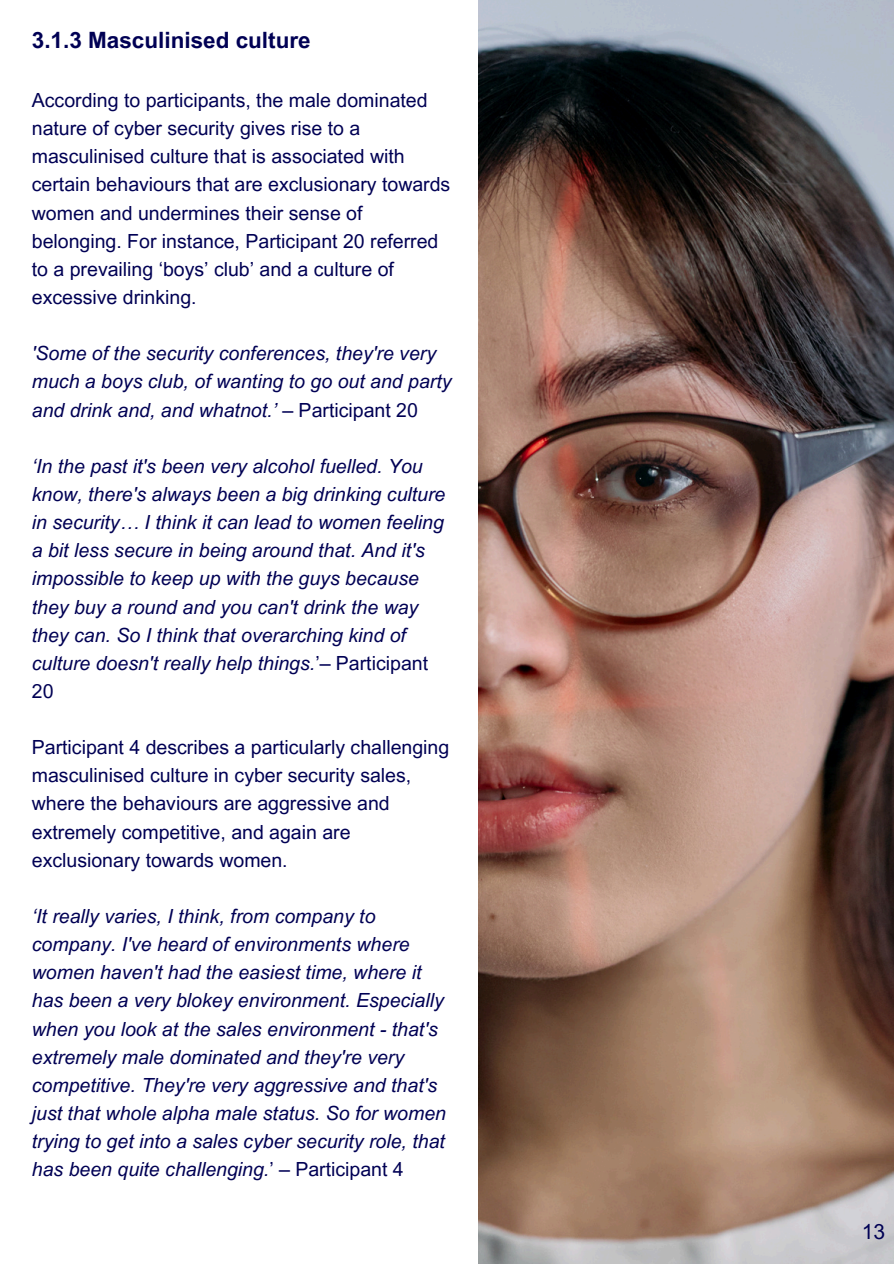
<style>
.page{position:relative;width:894px;height:1264px;background:#fff}
.page>*{position:absolute;margin:0;border:0;box-sizing:border-box;transform-origin:0 0}
.t1{font:700 22.5px "Arial MT Pro";color:#000054}
.t2{font:21px "Arial MT Pro";color:#000054}
.t3{font:italic 19.5px/28.2px "Arial MT Pro";color:#000054}
.t4{font:19.5px/28.2px "Arial MT Pro";color:#000054}
.s1{font-style:normal}
</style>
<div class="page">
<img style="left:478px;top:0;width:415px;height:1263px">
<h1 class="t1" style="left:32px;top:32px;width:280px">3.1.3 Masculinised culture</h1>
<p class="t4" style="left:32px;top:88px;width:420px">According to participants, the male dominated nature of cyber security gives rise to a masculinised culture that is associated with certain behaviours that are exclusionary towards women and undermines their sense of belonging. For instance, Participant 20 referred to a prevailing ‘boys’ club’ and a culture of excessive drinking.</p>
<p class="t3" style="left:32px;top:342px;width:421px">'Some of the security conferences, they're very much a boys club, of wanting to go out and party and drink and, and whatnot.’ <span class="s1">– Participant 20</span></p>
<p class="t3" style="left:32px;top:454px;width:415px">‘In the past it's been very alcohol fuelled. You know, there's always been a big drinking culture in security… I think it can lead to women feeling a bit less secure in being around that. And it's impossible to keep up with the guys because they buy a round and you can't drink the way they can. So I think that overarching kind of culture doesn't really help things.<span class="s1">’– Participant 20</span></p>
<p class="t4" style="left:32px;top:735px;width:419px">Participant 4 describes a particularly challenging masculinised culture in cyber security sales, where the behaviours are aggressive and extremely competitive, and again are exclusionary towards women.</p>
<p class="t3" style="left:32px;top:904px;width:415px">‘It really varies, I think, from company to company. I've heard of environments where women haven't had the easiest time, where it has been a very blokey environment. Especially when you look at the sales environment - that's extremely male dominated and they're very competitive. They're very aggressive and that's just that whole alpha male status. So for women trying to get into a sales cyber security role, that has been quite challenging.<span class="s1">’ – Participant 4</span></p>
<p class="t2" style="left:861px;top:1223px;width:25px">13</p>
</div>
